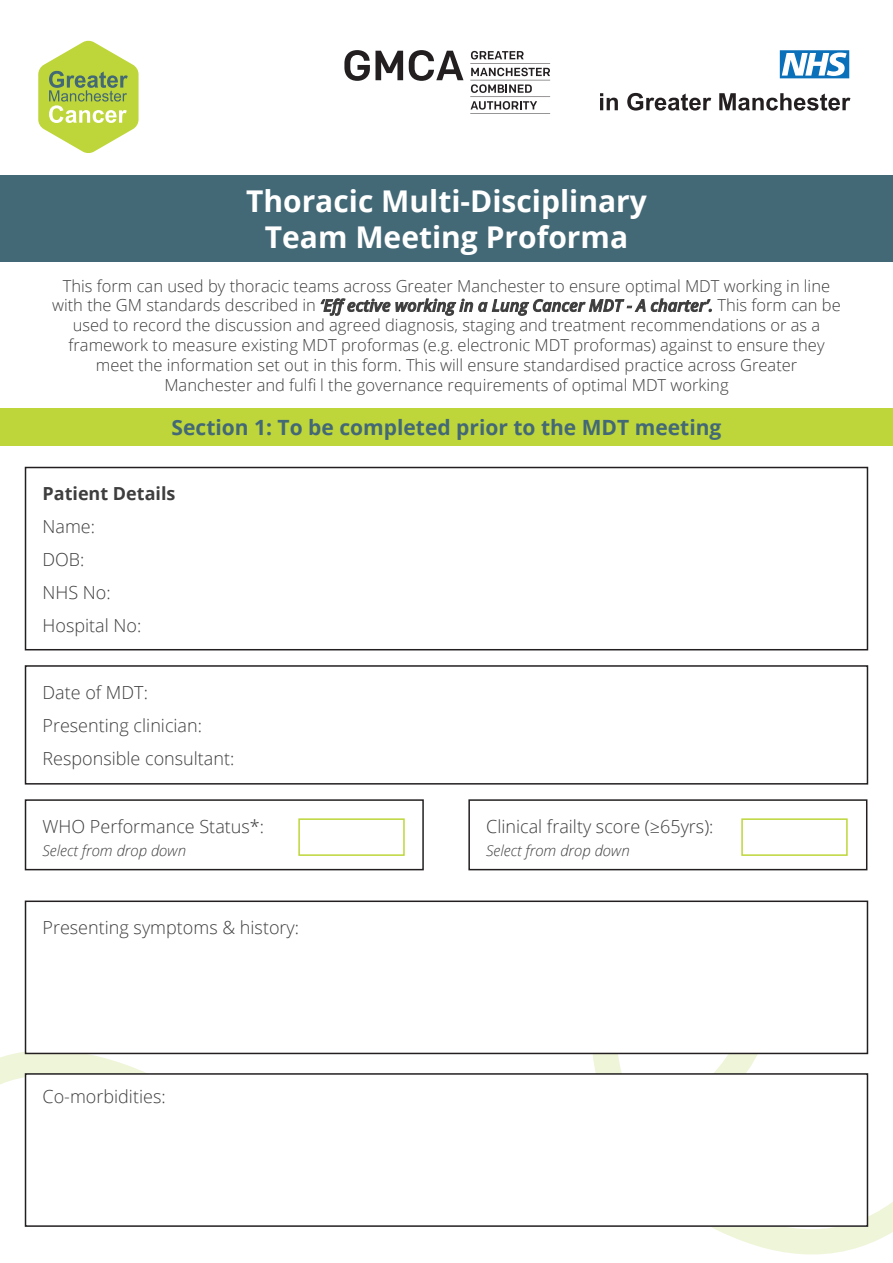
<style>
.page{position:relative;width:893px;height:1263px;background:#fff}
.page>*{position:absolute;margin:0;border:0;box-sizing:border-box;transform-origin:0 0}
.t1{font:700 30px/36px "Open Sans";color:#fff;text-align:center}
.t2{font:700 21px "Open Sans";color:#436876}
.t3{font:300 18px/33px "Open Sans";color:#3e3e3f}
.t4{font:700 18px "Open Sans";color:#3e3e3f}
.t5{font:300 16.5px/19.8px "Open Sans";color:#3e3e3f;text-align:center}
.t6{font:italic 300 15px "Open Sans";color:#3e3e3f}
.s1{font-weight:600;font-style:italic}
</style>
<div class="page">
<div style="left:0;top:175px;width:893px;height:86px;background:#436876"></div>
<div style="left:0;top:408px;width:893px;height:37px;background:#bed639"></div>
<div style="left:25px;top:467px;width:843px;height:183px;border:2px solid #231f20"></div>
<div style="left:25px;top:665px;width:843px;height:119px;border:2px solid #231f20"></div>
<div style="left:25px;top:799px;width:399px;height:71px;border:2px solid #231f20"></div>
<div style="left:468px;top:799px;width:399px;height:71px;border:2px solid #231f20"></div>
<svg style="left:0;top:914px;width:893px;height:340px"></svg>
<svg style="left:38px;top:40px;width:101px;height:113px"></svg>
<svg style="left:344px;top:50px;width:59px;height:31px"></svg>
<svg style="left:409px;top:50px;width:54px;height:31px"></svg>
<hr style="left:470px;top:63px;width:80px;height:1px;background:#231f20">
<hr style="left:470px;top:80px;width:80px;height:1px;background:#231f20">
<hr style="left:470px;top:97px;width:80px;height:1px;background:#231f20">
<hr style="left:470px;top:113px;width:80px;height:1px;background:#231f20">
<svg style="left:471px;top:51px;width:53px;height:9px"></svg>
<svg style="left:471px;top:68px;width:79px;height:8px"></svg>
<svg style="left:471px;top:84px;width:61px;height:9px"></svg>
<svg style="left:471px;top:101px;width:66px;height:9px"></svg>
<svg style="left:780px;top:50px;width:69px;height:28px"></svg>
<svg style="left:600px;top:93px;width:18px;height:17px"></svg>
<svg style="left:627px;top:93px;width:84px;height:18px"></svg>
<svg style="left:719px;top:93px;width:131px;height:18px"></svg>
<div style="left:26px;top:901px;width:841px;height:152px;background:#fff"></div>
<div style="left:25px;top:900px;width:843px;height:154px;border:2px solid #231f20"></div>
<div style="left:26px;top:1074px;width:841px;height:152px;background:#fff"></div>
<div style="left:25px;top:1073px;width:843px;height:154px;border:2px solid #231f20"></div>
<div style="left:298px;top:818px;width:107px;height:38px;background:#fff;border:2px solid #bdd639"></div>
<div style="left:741px;top:818px;width:107px;height:38px;background:#fff;border:2px solid #bdd639"></div>
<h1 class="t1" style="left:246px;top:183px;width:402px">Thoracic Multi-Disciplinary<br>Team Meeting Proforma</h1>
<p class="t5" style="left:52px;top:275px;width:790px">This form can used by thoracic teams across Greater Manchester to ensure optimal MDT working in line with the GM standards described in <span class="s1">‘Eff ective working in a Lung Cancer MDT - A charter’.</span> This form can be used to record the discussion and agreed diagnosis, staging and treatment recommendations or as a framework to measure existing MDT proformas (e.g. electronic MDT proformas) against to ensure they meet the information set out in this form. This will ensure standardised practice across Greater Manchester and fulfi l the governance requirements of optimal MDT working</p>
<p class="t2" style="left:172px;top:412px;width:551px">Section 1: To be completed prior to the MDT meeting</p>
<p class="t4" style="left:43px;top:481px;width:135px">Patient Details</p>
<p class="t3" style="left:43px;top:510px;width:100px">Name:<br>DOB:<br>NHS No:<br>Hospital No:</p>
<p class="t3" style="left:43px;top:675px;width:193px">Date of MDT:<br>Presenting clinician:<br>Responsible consultant:</p>
<p class="t3" style="left:43px;top:809px;width:223px">WHO Performance Status*:</p>
<p class="t3" style="left:486px;top:809px;width:229px">Clinical frailty score (≥65yrs):</p>
<p class="t6" style="left:43px;top:840px;width:145px">Select from drop down</p>
<p class="t6" style="left:486px;top:840px;width:145px">Select from drop down</p>
<p class="t3" style="left:43px;top:911px;width:258px">Presenting symptoms &amp; history:</p>
<p class="t3" style="left:43px;top:1079px;width:125px">Co-morbidities:</p>
</div>
